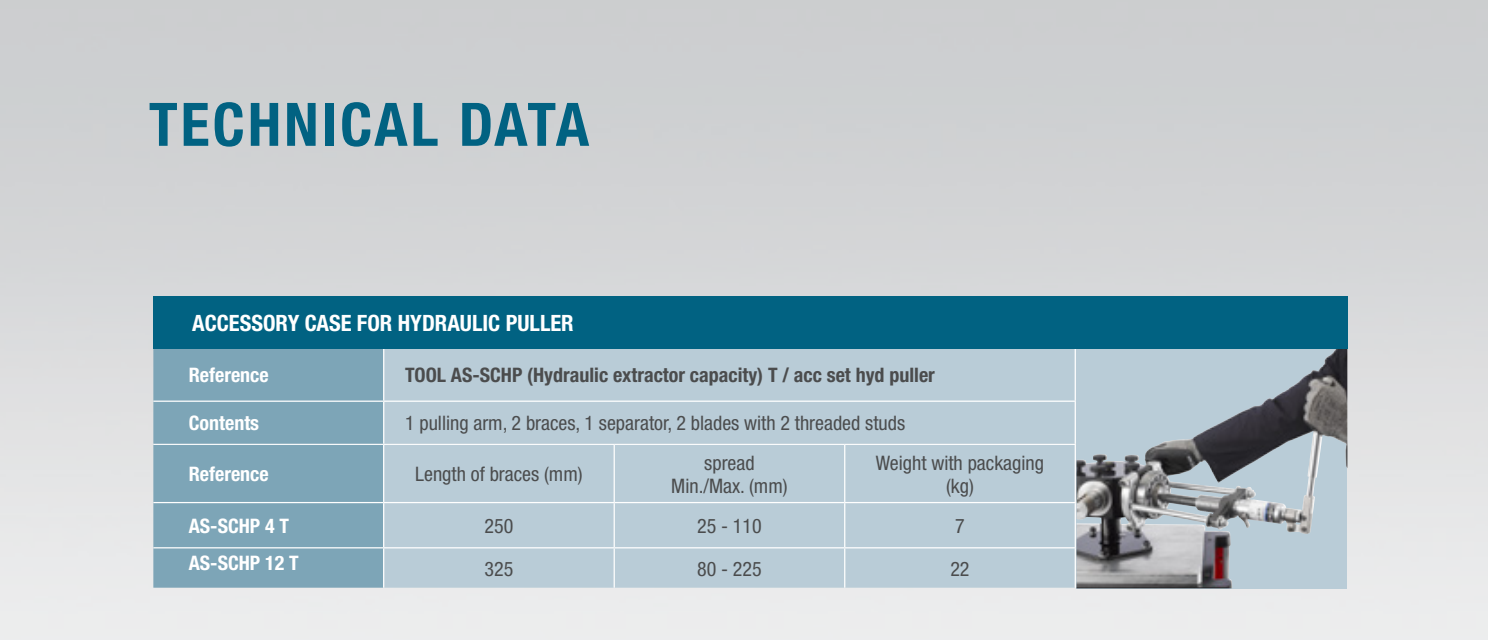
<style>
.page{position:relative;width:1488px;height:640px;background:#fff}
.page>*{position:absolute;margin:0;border:0;box-sizing:border-box;transform-origin:0 0}
.t1{font:700 condensed 60px "Helvetica Neue";letter-spacing:.05em;color:#016282}
.t2{font:700 condensed 22.5px "Helvetica Neue";color:#fff}
.t3{font:condensed 20px "Helvetica Neue";color:#4b4c4d}
.t4{font:700 condensed 20px "Helvetica Neue";color:#4b4c4d}
.t5{font:700 condensed 20px "Helvetica Neue";color:#fff}
</style>
<div class="page">
<img style="left:0;top:0;width:1487px;height:640px">
<svg style="left:1336px;top:348px;width:11px;height:240px;background:#8f9aa1"></svg>
<img style="left:1076px;top:348px;width:260px;height:240px">
<div style="left:384px;top:445px;width:690px;height:143px;background:#b9ccd7"></div>
<hr style="left:613px;top:445px;width:2px;height:57px;background:#fff">
<hr style="left:844px;top:445px;width:1px;height:57px;background:#fff">
<hr style="left:384px;top:502px;width:230px;height:1px;background:#fff">
<hr style="left:614px;top:502px;width:230px;height:1px;background:#fff">
<hr style="left:613px;top:503px;width:2px;height:44px;background:#fff">
<hr style="left:844px;top:502px;width:232px;height:1px;background:#fff">
<hr style="left:844px;top:503px;width:1px;height:44px;background:#fff">
<hr style="left:384px;top:547px;width:230px;height:1px;background:#fff">
<hr style="left:614px;top:547px;width:230px;height:1px;background:#fff">
<hr style="left:613px;top:548px;width:2px;height:40px;background:#fff">
<hr style="left:844px;top:547px;width:232px;height:1px;background:#fff">
<hr style="left:844px;top:548px;width:1px;height:40px;background:#fff">
<hr style="left:384px;top:444px;width:230px;height:1px;background:#fff">
<hr style="left:614px;top:444px;width:230px;height:1px;background:#fff">
<hr style="left:844px;top:444px;width:232px;height:1px;background:#fff">
<hr style="left:1074px;top:445px;width:2px;height:57px;background:#fff">
<hr style="left:1074px;top:503px;width:2px;height:44px;background:#fff">
<hr style="left:1074px;top:548px;width:2px;height:40px;background:#fff">
<div style="left:153px;top:348px;width:231px;height:240px;background:#7da5b7"></div>
<div style="left:384px;top:348px;width:690px;height:96px;background:#b9ccd7"></div>
<hr style="left:383px;top:347px;width:1px;height:53px;background:#fff">
<hr style="left:153px;top:400px;width:231px;height:2px;background:#fff">
<hr style="left:384px;top:400px;width:691px;height:2px;background:#fff">
<hr style="left:383px;top:402px;width:1px;height:42px;background:#fff">
<hr style="left:1074px;top:347px;width:1px;height:53px;background:#fff">
<hr style="left:1074px;top:402px;width:1px;height:42px;background:#fff">
<div style="left:153px;top:296px;width:1195px;height:52px;background:#016282"></div>
<h1 class="t1" style="left:149px;top:88px;width:442px">TECHNICAL DATA</h1>
<p class="t2" style="left:192px;top:309px;width:383px">ACCESSORY CASE FOR HYDRAULIC PULLER</p>
<p class="t5" style="left:189px;top:362px;width:81px">Reference</p>
<p class="t4" style="left:405px;top:362px;width:531px">TOOL AS-SCHP (Hydraulic extractor capacity) T / acc set hyd puller</p>
<p class="t5" style="left:189px;top:411px;width:72px">Contents</p>
<p class="t3" style="left:405px;top:412px;width:502px">1 pulling arm, 2 braces, 1 separator, 2 blades with 2 threaded studs</p>
<p class="t5" style="left:189px;top:462px;width:81px">Reference</p>
<p class="t3" style="left:415px;top:463px;width:169px">Length of braces (mm)</p>
<p class="t3" style="left:704px;top:451px;width:52px">spread</p>
<p class="t3" style="left:671px;top:474px;width:118px">Min./Max. (mm)</p>
<p class="t3" style="left:875px;top:451px;width:170px">Weight with packaging</p>
<p class="t3" style="left:946px;top:474px;width:29px">(kg)</p>
<p class="t5" style="left:189px;top:514px;width:102px">AS-SCHP 4 T</p>
<p class="t3" style="left:484px;top:514px;width:30px">250</p>
<p class="t3" style="left:697px;top:514px;width:66px">25 - 110</p>
<p class="t3" style="left:955px;top:514px;width:11px">7</p>
<p class="t5" style="left:189px;top:551px;width:111px">AS-SCHP 12 T</p>
<p class="t3" style="left:484px;top:557px;width:30px">325</p>
<p class="t3" style="left:697px;top:557px;width:66px">80 - 225</p>
<p class="t3" style="left:950px;top:557px;width:21px">22</p>
</div>
